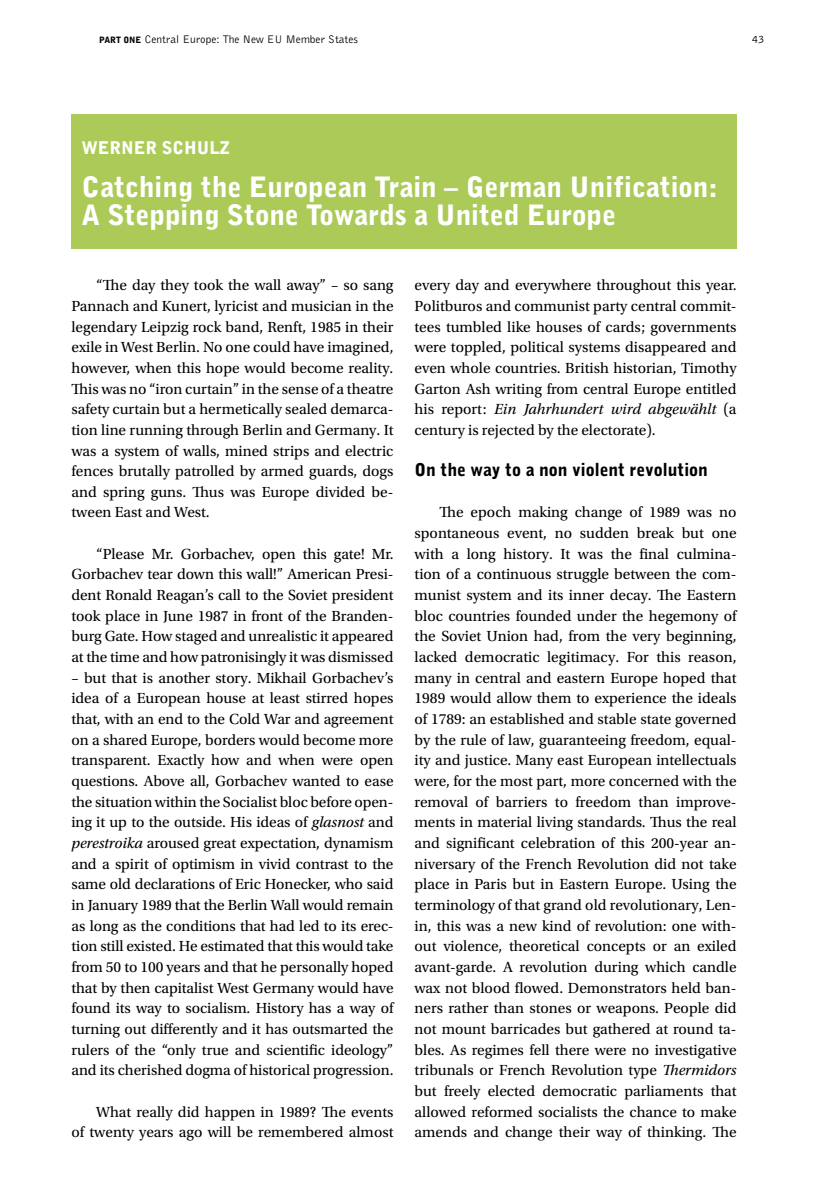
<style>
.page{position:relative;width:824px;height:1181px;background:#fff}
.page>*{position:absolute;margin:0;border:0;box-sizing:border-box;transform-origin:0 0}
.t1{font:900 28px/28px "Bell Gothic BT";color:#fff}
.t2{font:900 17.5px "Bell Gothic BT";color:#000}
.t3{font:900 17.5px "Bell Gothic BT";color:#fff}
.t4{font:15.4px/20.7px "Utopia Std";color:#000;text-align:justify}
.t5{font:11.38px "Bell Gothic BT";color:#000}
.t6{font:900 8.75px "Bell Gothic BT";color:#000}
.s1{font-weight:900;font-size:8.75px}
.s2{font-style:italic}
</style>
<div class="page">
<div style="left:71px;top:115px;width:665px;height:134px;background:#acca57"></div>
<p class="t6" style="left:99px;top:35px;width:12px">Part</p>
<p class="t5" style="left:123px;top:33px;width:236px"><span class="s1">One</span> Central Europe: The New EU Member States</p>
<p class="t5" style="left:751px;top:33px;width:14px">43</p>
<p class="t3" style="left:81px;top:137px;width:29px">Werner</p>
<p class="t3" style="left:162px;top:137px;width:23px">Schu</p>
<p class="t3" style="left:209px;top:137px;width:22px">lz</p>
<h1 class="t1" style="left:81px;top:173px;width:638px">Catching the European Train – German Unification:<br>A Stepping Stone Towards a United Europe</h1>
<p class="t4" style="left:71px;top:275px;width:323px;text-indent:25px">“The day they took the wall away” – so sang Pannach and Kunert, lyricist and musician in the legendary Leipzig rock band, Renft, 1985 in their exile in West Berlin. No one could have imagined, however, when this hope would become reality.<br>This was no “iron curtain” in the sense of a theatre safety curtain but a hermetically sealed demarca&shy;tion line running through Berlin and Germany. It was a system of walls, mined strips and electric fences brutally patrolled by armed guards, dogs and spring guns. Thus was Europe divided be&shy;tween East and West.</p>
<p class="t4" style="left:71px;top:544px;width:323px;text-indent:25px">“Please Mr. Gorbachev, open this gate! Mr.<br>Gorbachev tear down this wall!” American Presi&shy;dent Ronald Reagan’s call to the Soviet president took place in June 1987 in front of the Branden&shy;burg Gate. How staged and unrealistic it appeared at the time and how patronisingly it was dismissed</p>
<p class="t4" style="left:71px;top:667px;width:323px">– but that is another story. Mikhail Gorbachev’s idea of a European house at least stirred hopes that, with an end to the Cold War and agreement on a shared Europe, borders would become more transparent. Exactly how and when were open questions. Above all, Gorbachev wanted to ease the situation within the Socialist bloc before open&shy;ing it up to the outside. His ideas of <span class="s2">glasnost</span> and <span class="s2">perestroika</span> aroused great expectation, dynamism and a spirit of optimism in vivid contrast to the same old declarations of Eric Honecker, who said in January 1989 that the Berlin Wall would remain as long as the conditions that had led to its erec&shy;tion still existed. He estimated that this would take from 50 to 100 years and that he personally hoped that by then capitalist West Germany would have found its way to socialism. History has a way of turning out differently and it has outsmarted the rulers of the “only true and scientific ideology” and its cherished dogma of historical progression.</p>
<p class="t4" style="left:71px;top:1101px;width:323px;text-align:right">What really did happen in 1989? The events<br>of twenty years ago will be remembered almost</p>
<p class="t4" style="left:414px;top:275px;width:323px">every day and everywhere throughout this year.<br>Politburos and communist party central commit&shy;tees tumbled like houses of cards; governments were toppled, political systems disappeared and even whole countries. British historian, Timothy Garton Ash writing from central Europe entitled his report: <span class="s2">Ein Jahrhundert wird abgewählt</span> (a century is rejected by the electorate).</p>
<p class="t2" style="left:414px;top:459px;width:295px">On the way to a non violent revolution</p>
<p class="t4" style="left:414px;top:502px;width:323px;text-indent:25px">The epoch making change of 1989 was no spontaneous event, no sudden break but one with a long history. It was the final culmina&shy;tion of a continuous struggle between the com&shy;munist system and its inner decay. The Eastern bloc countries founded under the hegemony of the Soviet Union had, from the very beginning, lacked democratic legitimacy. For this reason, many in central and eastern Europe hoped that 1989 would allow them to experience the ideals of 1789: an established and stable state governed by the rule of law, guaranteeing freedom, equal&shy;ity and justice. Many east European intellectuals were, for the most part, more concerned with the removal of barriers to freedom than improve&shy;ments in material living standards. Thus the real and significant celebration of this 200-year an&shy;niversary of the French Revolution did not take place in Paris but in Eastern Europe. Using the terminology of that grand old revolutionary, Len&shy;in, this was a new kind of revolution: one with&shy;out violence, theoretical concepts or an exiled avant-garde. A revolution during which candle wax not blood flowed. Demonstrators held ban&shy;ners rather than stones or weapons. People did not mount barricades but gathered at round ta&shy;bles. As regimes fell there were no investigative tribunals or French Revolution type <span class="s2">Thermidors </span>but freely elected democratic parliaments that allowed reformed socialists the chance to make amends and change their way of thinking. The</p>
</div>
